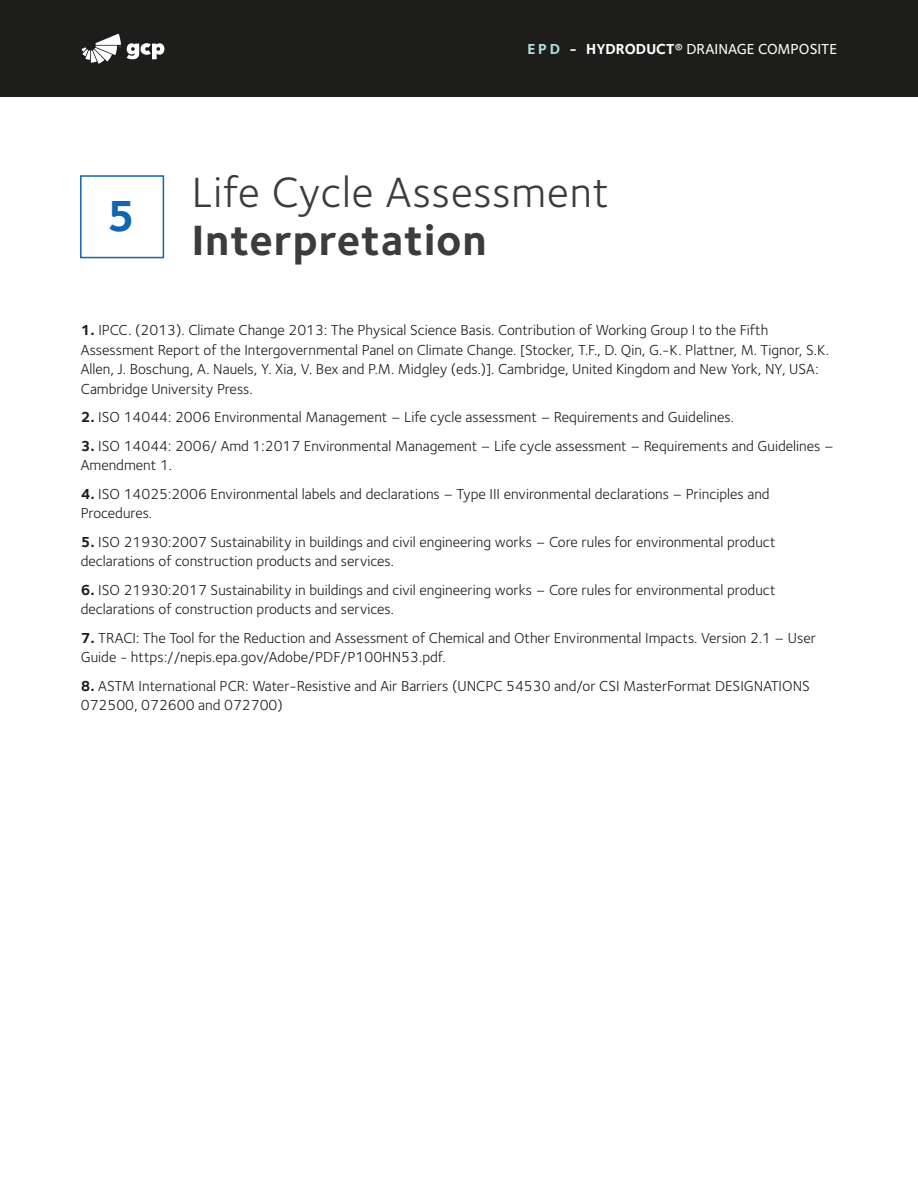
<style>
.page{position:relative;width:918px;height:1188px;background:#fff}
.page>*{position:absolute;margin:0;border:0;box-sizing:border-box;transform-origin:0 0}
.t1{font:700 45px "Foundry Sterling";color:#1266b0}
.t2{font:43.95px "Foundry Sterling";letter-spacing:.02em;color:#3c3c3b}
.t3{font:700 43.95px "Foundry Sterling";letter-spacing:.02em;color:#3c3c3b}
.t4{font:15px/19.5px "Foundry Sterling";color:#1d1d1b}
.t5{font:500 15px "Foundry Sterling";color:#fff}
.s1{font-weight:700;color:#b6dede}
.s2{font-weight:700}
</style>
<div class="page">
<div style="left:80px;top:175px;width:84px;height:83px;border:2px solid #1266b0"></div>
<div style="left:0;top:0;width:918px;height:96px;background:#1d1d1b"></div>
<svg style="left:127px;top:43px;width:37px;height:16px"></svg>
<svg style="left:82px;top:34px;width:39px;height:30px"></svg>
<h1 class="t1" style="left:107px;top:189px;width:30px">5</h1>
<p class="t5" style="left:527px;top:40px;width:311px"><span class="s1">E P D</span> <span class="s2">- HYDRODUCT®</span> DRAINAGE COMPOSITE</p>
<h2 class="t2" style="left:192px;top:167px;width:418px">Life Cycle Assessment</h2>
<h2 class="t3" style="left:192px;top:214px;width:296px">Interpretation</h2>
<p class="t4" style="left:81px;top:321px;width:750px"><span class="s2">1.</span> IPCC. (2013). Climate Change 2013: The Physical Science Basis. Contribution of Working Group I to the Fifth Assessment Report of the Intergovernmental Panel on Climate Change. [Stocker, T.F., D. Qin, G.-K. Plattner, M. Tignor, S.K.<br>Allen, J. Boschung, A. Nauels, Y. Xia, V. Bex and P.M. Midgley (eds.)]. Cambridge, United Kingdom and New York, NY, USA:<br>Cambridge University Press.</p>
<p class="t4" style="left:81px;top:408px;width:655px"><span class="s2">2.</span> ISO 14044: 2006 Environmental Management – Life cycle assessment – Requirements and Guidelines.</p>
<p class="t4" style="left:81px;top:436px;width:754px"><span class="s2">3.</span> ISO 14044: 2006/ Amd 1:2017 Environmental Management – Life cycle assessment – Requirements and Guidelines –<br>Amendment 1.</p>
<p class="t4" style="left:81px;top:484px;width:690px"><span class="s2">4.</span> ISO 14025:2006 Environmental labels and declarations – Type III environmental declarations – Principles and<br>Procedures.</p>
<p class="t4" style="left:81px;top:532px;width:696px"><span class="s2">5.</span> ISO 21930:2007 Sustainability in buildings and civil engineering works – Core rules for environmental product declarations of construction products and services.</p>
<p class="t4" style="left:81px;top:580px;width:696px"><span class="s2">6.</span> ISO 21930:2017 Sustainability in buildings and civil engineering works – Core rules for environmental product declarations of construction products and services.</p>
<p class="t4" style="left:81px;top:628px;width:737px"><span class="s2">7.</span> TRACI: The Tool for the Reduction and Assessment of Chemical and Other Environmental Impacts. Version 2.1 – User<br>Guide - https://nepis.epa.gov/Adobe/PDF/P100HN53.pdf.</p>
<p class="t4" style="left:81px;top:676px;width:731px"><span class="s2">8.</span> ASTM International PCR: Water-Resistive and Air Barriers (UNCPC 54530 and/or CSI MasterFormat DESIGNATIONS<br>072500, 072600 and 072700)</p>
</div>
